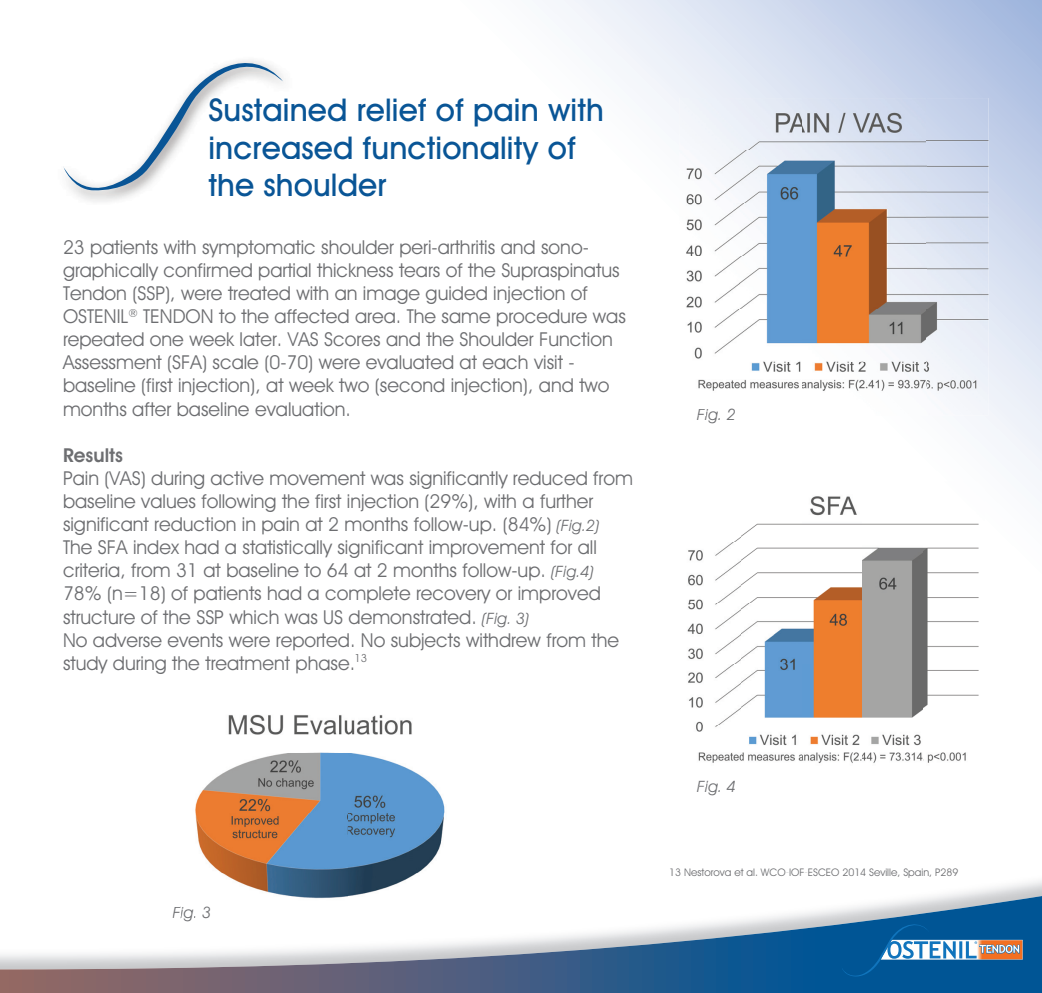
<style>
.page{position:relative;width:1042px;height:993px;background:#fff}
.page>*{position:absolute;margin:0;border:0;box-sizing:border-box;transform-origin:0 0}
.t1{font:500 31.5px/37.8px "Avant Garde IT Cby BT";letter-spacing:.005em;color:#095596}
.t2{font:19.25px/23.1px "Avant Garde IT Cby BT";color:#6d6e71}
.t3{font:600 19.25px "Avant Garde IT Cby BT";color:#6d6e71}
.t4{font:italic 15.75px "Avant Garde IT Cby BT";color:#6d6e71}
.t5{font:11.2px "Avant Garde IT Cby BT";color:#6d6e71}
.t6{font:10.5px "Avant Garde IT Cby BT";color:#6d6e71}
.s1{color:#0d5391}
.s2{font-style:italic;font-size:15.75px}
</style>
<div class="page">
<svg style="left:553px;top:0;width:489px;height:482px"></svg>
<svg style="left:63px;top:60px;width:221px;height:142px"></svg>
<svg style="left:0;top:893px;width:1042px;height:99px"></svg>
<svg style="left:841px;top:924px;width:182px;height:52px;background:#3371a0"></svg>
<img style="left:679px;top:98px;width:309px;height:317px">
<svg style="left:697px;top:409px;width:21px;height:14px"></svg>
<svg style="left:727px;top:408px;width:8px;height:12px"></svg>
<img style="left:680px;top:481px;width:304px;height:282px">
<img style="left:165px;top:714px;width:306px;height:209px">
<svg style="left:173px;top:906px;width:22px;height:15px"></svg>
<svg style="left:203px;top:906px;width:7px;height:12px"></svg>
<h1 class="t1" style="left:208px;top:94px;width:397px"><span class="s1">S</span>ustained relief of pain with increased functionality of the shoulder</h1>
<p class="t2" style="left:63px;top:237px;width:564px">23 patients with symptomatic shoulder peri-arthritis and sono&shy;graphically confirmed partial thickness tears of the Supraspinatus Tendon (SSP), were treated with an image guided injection of OSTENIL<sup>®</sup> TENDON to the affected area. The same procedure was repeated one week later. VAS Scores and the Shoulder Function Assessment (SFA) scale (0-70) were evaluated at each visit - baseline (first injection), at week two (second injection), and two months after baseline evaluation.</p>
<p class="t3" style="left:63px;top:443px;width:61px">Results</p>
<p class="t2" style="left:63px;top:468px;width:571px">Pain (VAS) during active movement was significantly reduced from baseline values following the first injection (29%), with a further significant reduction in pain at 2 months follow-up. (84%) <span class="s2">(Fig.2)<br></span>The SFA index had a statistically significant improvement for all criteria, from 31 at baseline to 64 at 2 months follow-up. <span class="s2">(Fig.4)<br></span>78% (n=18) of patients had a complete recovery or improved structure of the SSP which was US demonstrated. <span class="s2">(Fig. 3)<br></span>No adverse events were reported. No subjects withdrew from the study during the treatment phase.</p>
<p class="t5" style="left:355px;top:654px;width:14px">13</p>
<p class="t4" style="left:697px;top:405px;width:40px">Fig 2</p>
<p class="t4" style="left:718px;top:405px;width:6px">.</p>
<p class="t4" style="left:173px;top:903px;width:40px">Fig. 3</p>
<p class="t4" style="left:697px;top:776px;width:40px">Fig 4</p>
<p class="t4" style="left:718px;top:776px;width:6px">.</p>
<p class="t6" style="left:669px;top:867px;width:290px">13 Nestorova et al. WCO IOF ESCEO 2014 Seville, Spain, P289</p>
<p class="t6" style="left:785px;top:867px;width:24px">- -</p>
</div>
